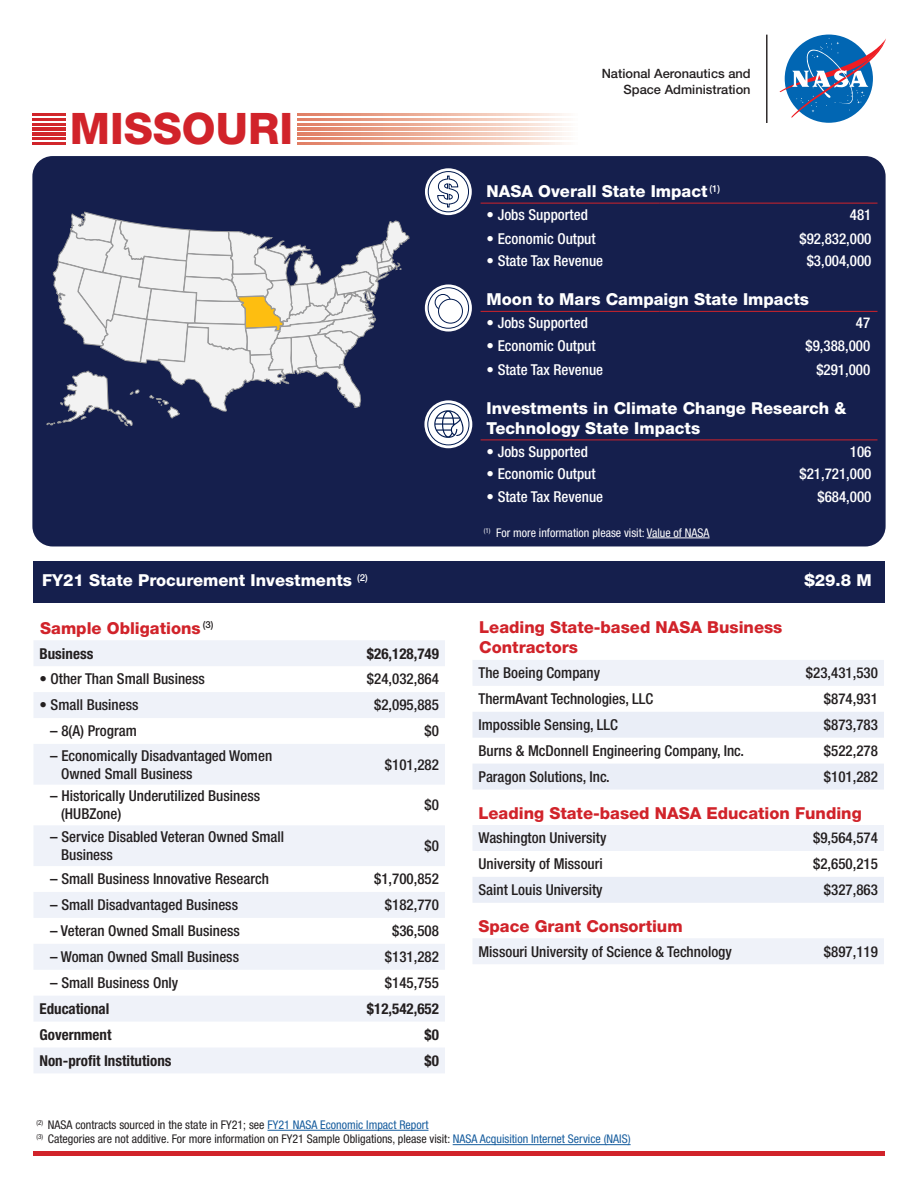
<style>
.page{position:relative;width:918px;height:1188px;background:#fff}
.page>*{position:absolute;margin:0;border:0;box-sizing:border-box;transform-origin:0 0}
.t1{font:800 43.5px "Helvetica Neue LT Std";color:#d1232a}
.No_bullet_line{font:800 16.5px/19.8px "Helvetica Neue LT Std";color:#fff}
.No_bullet_line-2{font:800 16.5px/19.8px "Helvetica Neue LT Std";color:#d1232a}
.Items{font:500 condensed 15px "Helvetica Neue LT Std";color:#231f20}
.No_bullet_line-3{font:500 condensed 15px "Helvetica Neue LT Std";color:#fff}
.Items-2{font:700 condensed 15px "Helvetica Neue LT Std";color:#231f20}
._1st_Bullet_line{font:700 condensed 15px "Helvetica Neue LT Std";color:#231f20}
.t2{font:500 12.9px/15.5px "Helvetica Neue LT Std";color:#231f20;text-align:right}
.t3{font:condensed 12px/14.4px "Helvetica Neue LT Std";color:#231f20}
.t4{font:condensed 12px "Helvetica Neue LT Std";color:#fff}
.s1{color:#175d9e}
</style>
<div class="page">
<div style="left:32px;top:156px;width:854px;height:390px;background:#151f4d;border-radius:20px"></div>
<div style="left:785px;top:35px;width:88px;height:88px;background:#0166b3;border-radius:50%"></div>
<svg style="left:779px;top:38px;width:107px;height:80px"></svg>
<hr style="left:766px;top:35px;width:1px;height:88px;background:#231f20">
<div style="left:33px;top:1151px;width:852px;height:5px;background:#d1232a"></div>
<div style="left:33px;top:562px;width:852px;height:41px;background:#151f4d"></div>
<svg style="left:425px;top:168px;width:47px;height:47px"></svg>
<svg style="left:428px;top:172px;width:41px;height:40px"></svg>
<div style="left:428px;top:171px;width:41px;height:41px;border:1px solid #001a4f;border-radius:50%"></div>
<svg style="left:437px;top:175px;width:22px;height:33px"></svg>
<svg style="left:425px;top:284px;width:47px;height:48px"></svg>
<svg style="left:428px;top:288px;width:41px;height:40px"></svg>
<div style="left:428px;top:287px;width:41px;height:42px;border:1px solid #001a4f;border-radius:50%"></div>
<svg style="left:435px;top:294px;width:16px;height:16px"></svg>
<div style="left:435px;top:294px;width:16px;height:17px;border:1px solid #001a4f;border-radius:50%"></div>
<div style="left:439px;top:299px;width:23px;height:24px;background:#fff;border-radius:50%"></div>
<div style="left:438px;top:299px;width:25px;height:25px;border:1px solid #001a4f;border-radius:50%"></div>
<svg style="left:424px;top:400px;width:48px;height:48px"></svg>
<div style="left:428px;top:404px;width:41px;height:41px;background:#fff;border-radius:50%"></div>
<div style="left:427px;top:403px;width:42px;height:42px;border:1px solid #001a4f;border-radius:50%"></div>
<svg style="left:434px;top:410px;width:30px;height:28px"></svg>
<hr style="left:267px;top:1130px;width:162px;height:1px;background:#175d9e">
<hr style="left:453px;top:1144px;width:178px;height:1px;background:#175d9e">
<hr style="left:647px;top:538px;width:63px;height:1px;background:#fff">
<svg style="left:32px;top:113px;width:534px;height:3px"></svg>
<svg style="left:32px;top:133px;width:534px;height:2px"></svg>
<svg style="left:32px;top:123px;width:534px;height:2px"></svg>
<svg style="left:32px;top:142px;width:534px;height:3px"></svg>
<svg style="left:32px;top:118px;width:534px;height:3px"></svg>
<svg style="left:32px;top:138px;width:534px;height:2px"></svg>
<svg style="left:32px;top:128px;width:534px;height:2px"></svg>
<div style="left:67px;top:112px;width:230px;height:35px;background:#fff"></div>
<hr style="left:481px;top:203px;width:178px;height:1px;background:#d1232a">
<hr style="left:659px;top:203px;width:219px;height:1px;background:#d1232a">
<hr style="left:481px;top:311px;width:178px;height:1px;background:#d1232a">
<hr style="left:659px;top:311px;width:219px;height:1px;background:#d1232a">
<hr style="left:481px;top:440px;width:178px;height:1px;background:#d1232a">
<hr style="left:659px;top:440px;width:219px;height:1px;background:#d1232a">
<svg style="left:34px;top:640px;width:411px;height:433px;fill:#eff2f9"></svg>
<svg style="left:473px;top:660px;width:411px;height:304px"></svg>
<svg style="left:472px;top:712px;width:412px;height:191px;fill:#eff2f9"></svg>
<svg style="left:46px;top:211px;width:363px;height:216px"></svg>
<p class="t1" style="left:70px;top:103px;width:225px">MISSOURI</p>
<p class="t2" style="left:602px;top:66px;width:150px">National Aeronautics and<br>Space Administration</p>
<p class="No_bullet_line" style="left:487px;top:181px;width:235px">NASA Overall State Impact <sup>(1)</sup></p>
<p class="No_bullet_line-3" style="left:487px;top:206px;width:103px">• Jobs Supported</p>
<p class="No_bullet_line-3" style="left:850px;top:206px;width:23px">481</p>
<p class="No_bullet_line-3" style="left:487px;top:229px;width:111px">• Economic Output</p>
<p class="No_bullet_line-3" style="left:800px;top:229px;width:74px">$92,832,000</p>
<p class="No_bullet_line-3" style="left:487px;top:252px;width:118px">• State Tax Revenue</p>
<p class="No_bullet_line-3" style="left:807px;top:252px;width:66px">$3,004,000</p>
<p class="No_bullet_line" style="left:487px;top:290px;width:324px">Moon to Mars Campaign State Impacts</p>
<p class="No_bullet_line-3" style="left:487px;top:314px;width:103px">• Jobs Supported</p>
<p class="No_bullet_line-3" style="left:856px;top:314px;width:16px">47</p>
<p class="No_bullet_line-3" style="left:487px;top:337px;width:111px">• Economic Output</p>
<p class="No_bullet_line-3" style="left:806px;top:337px;width:66px">$9,388,000</p>
<p class="No_bullet_line-3" style="left:487px;top:361px;width:118px">• State Tax Revenue</p>
<p class="No_bullet_line-3" style="left:816px;top:361px;width:55px">$291,000</p>
<p class="No_bullet_line" style="left:487px;top:398px;width:361px">Investments in Climate Change Research &amp;<br>Technology State Impacts</p>
<p class="No_bullet_line-3" style="left:487px;top:442px;width:103px">• Jobs Supported</p>
<p class="No_bullet_line-3" style="left:850px;top:442px;width:23px">106</p>
<p class="No_bullet_line-3" style="left:487px;top:465px;width:111px">• Economic Output</p>
<p class="No_bullet_line-3" style="left:800px;top:465px;width:74px">$21,721,000</p>
<p class="No_bullet_line-3" style="left:487px;top:488px;width:118px">• State Tax Revenue</p>
<p class="No_bullet_line-3" style="left:818px;top:488px;width:55px">$684,000</p>
<p class="t4" style="left:484px;top:526px;width:227px"><sup>(1)</sup> For more information please visit: Value of NASA</p>
<p class="No_bullet_line" style="left:42px;top:571px;width:327px">FY21 State Procurement Investments <sup>(2)</sup></p>
<p class="No_bullet_line" style="left:804px;top:571px;width:69px">$29.8 M</p>
<p class="No_bullet_line-2" style="left:40px;top:618px;width:175px">Sample Obligations <sup>(3)</sup></p>
<p class="_1st_Bullet_line" style="left:39px;top:644px;width:55px">Business</p>
<p class="_1st_Bullet_line" style="left:367px;top:644px;width:73px">$26,128,749</p>
<p class="Items" style="left:39px;top:670px;width:167px">• Other Than Small Business</p>
<p class="Items" style="left:367px;top:670px;width:73px">$24,032,864</p>
<p class="Items" style="left:39px;top:696px;width:101px">• Small Business</p>
<p class="Items" style="left:374px;top:696px;width:66px">$2,095,885</p>
<p class="Items" style="left:50px;top:722px;width:88px">– 8(A) Program</p>
<p class="Items" style="left:425px;top:722px;width:16px">$0</p>
<p class="Items" style="left:50px;top:746px;width:223px">– Economically Disadvantaged Women</p>
<p class="Items" style="left:61px;top:764px;width:133px">Owned Small Business</p>
<p class="Items" style="left:385px;top:755px;width:55px">$101,282</p>
<p class="Items" style="left:50px;top:787px;width:211px">– Historically Underutilized Business</p>
<p class="Items" style="left:61px;top:805px;width:62px">(HUBZone)</p>
<p class="Items" style="left:50px;top:828px;width:235px">– Service Disabled Veteran Owned Small</p>
<p class="Items" style="left:61px;top:846px;width:53px">Business</p>
<p class="Items" style="left:425px;top:796px;width:16px">$0</p>
<p class="Items" style="left:425px;top:837px;width:16px">$0</p>
<p class="Items" style="left:50px;top:870px;width:220px">– Small Business Innovative Research</p>
<p class="Items" style="left:374px;top:870px;width:66px">$1,700,852</p>
<p class="Items" style="left:50px;top:896px;width:189px">– Small Disadvantaged Business</p>
<p class="Items" style="left:385px;top:896px;width:55px">$182,770</p>
<p class="Items" style="left:50px;top:922px;width:191px">– Veteran Owned Small Business</p>
<p class="Items" style="left:392px;top:922px;width:48px">$36,508</p>
<p class="Items" style="left:50px;top:948px;width:190px">– Woman Owned Small Business</p>
<p class="Items" style="left:385px;top:948px;width:55px">$131,282</p>
<p class="Items" style="left:50px;top:974px;width:129px">– Small Business Only</p>
<p class="Items" style="left:385px;top:974px;width:55px">$145,755</p>
<p class="Items-2" style="left:39px;top:1000px;width:71px">Educational</p>
<p class="Items-2" style="left:367px;top:1000px;width:73px">$12,542,652</p>
<p class="Items-2" style="left:39px;top:1025px;width:74px">Government</p>
<p class="Items-2" style="left:425px;top:1025px;width:16px">$0</p>
<p class="Items-2" style="left:39px;top:1051px;width:134px">Non-profit Institutions</p>
<p class="Items-2" style="left:425px;top:1051px;width:16px">$0</p>
<p class="No_bullet_line-2" style="left:479px;top:618px;width:305px">Leading State-based NASA Business<br>Contractors</p>
<p class="Items" style="left:478px;top:664px;width:123px">The Boeing Company</p>
<p class="Items" style="left:806px;top:664px;width:74px">$23,431,530</p>
<p class="Items" style="left:478px;top:690px;width:176px">ThermAvant Technologies, LLC</p>
<p class="Items" style="left:824px;top:690px;width:55px">$874,931</p>
<p class="Items" style="left:478px;top:716px;width:141px">Impossible Sensing, LLC</p>
<p class="Items" style="left:824px;top:716px;width:55px">$873,783</p>
<p class="Items" style="left:478px;top:742px;width:267px">Burns &amp; McDonnell Engineering Company, Inc.</p>
<p class="Items" style="left:824px;top:742px;width:55px">$522,278</p>
<p class="Items" style="left:478px;top:768px;width:133px">Paragon Solutions, Inc.</p>
<p class="Items" style="left:824px;top:768px;width:55px">$101,282</p>
<p class="No_bullet_line-2" style="left:478px;top:803px;width:385px">Leading State-based NASA Education Funding</p>
<p class="Items" style="left:478px;top:829px;width:130px">Washington University</p>
<p class="Items" style="left:813px;top:829px;width:66px">$9,564,574</p>
<p class="Items" style="left:478px;top:855px;width:126px">University of Missouri</p>
<p class="Items" style="left:813px;top:855px;width:66px">$2,650,215</p>
<p class="Items" style="left:478px;top:881px;width:126px">Saint Louis University</p>
<p class="Items" style="left:824px;top:881px;width:55px">$327,863</p>
<p class="No_bullet_line-2" style="left:478px;top:916px;width:206px">Space Grant Consortium</p>
<p class="Items" style="left:478px;top:942px;width:255px">Missouri University of Science &amp; Technology</p>
<p class="Items" style="left:824px;top:942px;width:55px">$897,119</p>
<p class="t3" style="left:37px;top:1118px;width:596px"><sup>(2)</sup> NASA contracts sourced in the state in FY21; see <span class="s1">FY21 NASA Economic Impact Report<br></span><sup>(3)</sup> Categories are not additive. For more information on FY21 Sample Obligations, please visit: <span class="s1">NASA Acquisition Internet Service (NAIS)</span></p>
</div>
